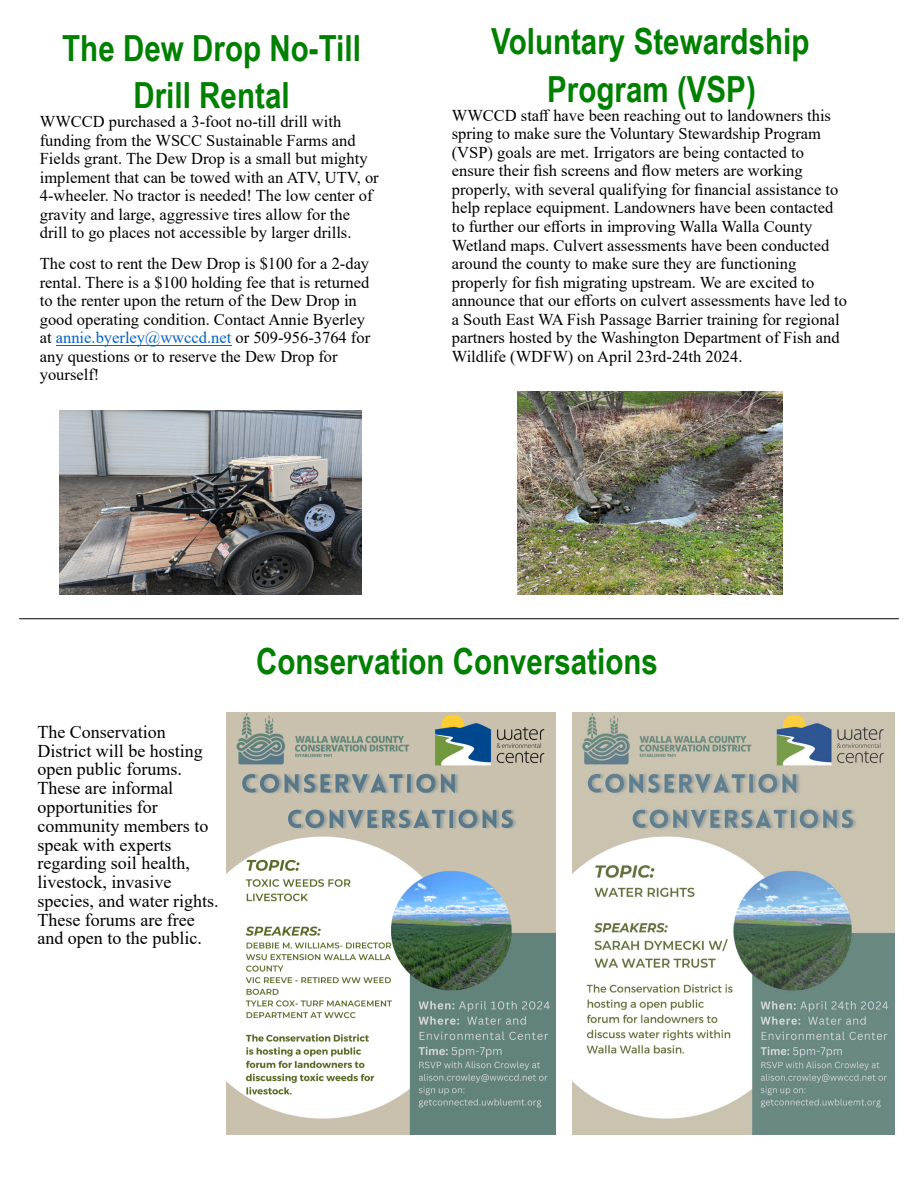
<style>
.page{position:relative;width:918px;height:1188px;background:#fff}
.page>*{position:absolute;margin:0;border:0;box-sizing:border-box;transform-origin:0 0}
.t1{font:700 36px/47.8px "Arial Narrow";color:#008000;text-align:center}
.t2{font:18px/18.8px "Times New Roman";color:#000}
.t3{font:16.5px/18.6px "Times New Roman";color:#000}
.s1{color:#0563c1}
</style>
<div class="page">
<hr style="left:19px;top:619px;width:880px;height:1px;background:#000">
<hr style="left:56px;top:345px;width:175px;height:1px;background:#0563c1">
<img style="left:573px;top:712px;width:322px;height:423px">
<img style="left:59px;top:411px;width:302px;height:183px">
<img style="left:518px;top:392px;width:265px;height:202px">
<img style="left:226px;top:712px;width:329px;height:423px">
<h1 class="t1" style="left:62px;top:27px;width:300px">The Dew Drop No-Till<br>Drill Rental</h1>
<p class="t3" style="left:40px;top:114px;width:340px">WWCCD purchased a 3-foot no-till drill with funding from the WSCC Sustainable Farms and Fields grant. The Dew Drop is a small but mighty implement that can be towed with an ATV, UTV, or 4-wheeler. No tractor is needed! The low center of gravity and large, aggressive tires allow for the drill to go places not accessible by larger drills.</p>
<p class="t3" style="left:40px;top:256px;width:332px">The cost to rent the Dew Drop is $100 for a 2-day rental. There is a $100 holding fee that is returned to the renter upon the return of the Dew Drop in good operating condition. Contact Annie Byerley at <span class="s1">annie.byerley@wwccd.net</span> or 509-956-3764 for any questions or to reserve the Dew Drop for yourself!</p>
<h1 class="t1" style="left:491px;top:21px;width:320px">Voluntary Stewardship<br>Program (VSP)</h1>
<p class="t3" style="left:452px;top:107px;width:397px">WWCCD staff have been reaching out to landowners this spring to make sure the Voluntary Stewardship Program (VSP) goals are met. Irrigators are being contacted to ensure their fish screens and flow meters are working properly, with several qualifying for financial assistance to help replace equipment. Landowners have been contacted to further our efforts in improving Walla Walla County Wetland maps. Culvert assessments have been conducted around the county to make sure they are functioning properly for fish migrating upstream. We are excited to announce that our efforts on culvert assessments have led to a South East WA Fish Passage Barrier training for regional partners hosted by the Washington Department of Fish and Wildlife (WDFW) on April 23rd-24th 2024.</p>
<p class="t2" style="left:37px;top:724px;width:183px">The Conservation<br>District will be hosting open public forums.<br>These are informal opportunities for community members to speak with experts regarding soil health, livestock, invasive species, and water rights.<br>These forums are free and open to the public.</p>
<h1 class="t1" style="left:256px;top:640px;width:403px">Conservation Conversations</h1>
</div>
